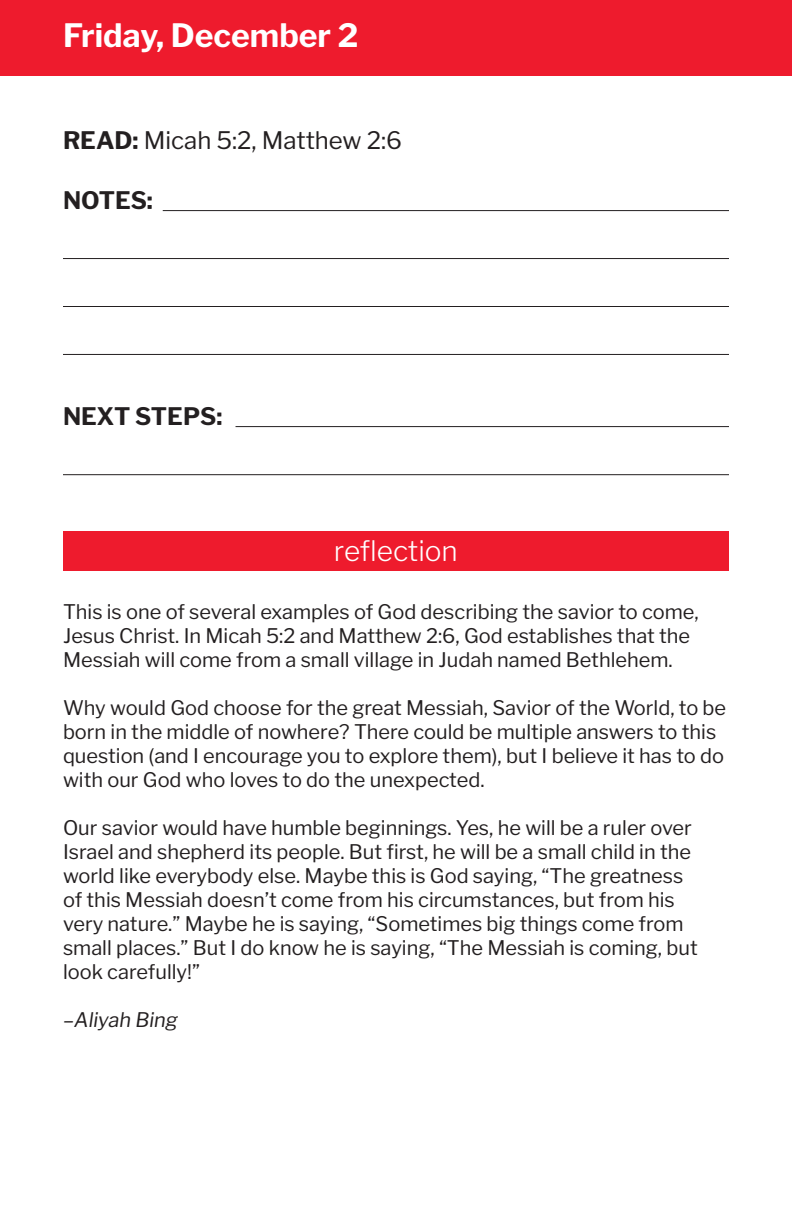
<style>
.page{position:relative;width:792px;height:1224px;background:#fff}
.page>*{position:absolute;margin:0;border:0;box-sizing:border-box;transform-origin:0 0}
.t1{font:700 32px "Libre Franklin";color:#fff}
.t2{font:300 28px "Libre Franklin";color:#fff}
.t3{font:24px "Libre Franklin";color:#231f20}
.t4{font:700 24px "Libre Franklin";color:#231f20}
.t5{font:20px/24px "Libre Franklin";color:#231f20}
.t6{font:italic 20px "Libre Franklin";color:#231f20}
.s1{font-weight:700}
</style>
<div class="page">
<div style="left:0;top:0;width:792px;height:76px;background:#ee1b2d"></div>
<div style="left:63px;top:531px;width:666px;height:40px;background:#ee1b2d"></div>
<hr style="left:163px;top:210px;width:566px;height:1px;background:#231f20">
<hr style="left:236px;top:426px;width:493px;height:1px;background:#231f20">
<hr style="left:63px;top:258px;width:666px;height:1px;background:#231f20">
<hr style="left:63px;top:306px;width:666px;height:1px;background:#231f20">
<hr style="left:63px;top:354px;width:666px;height:1px;background:#231f20">
<hr style="left:63px;top:474px;width:666px;height:1px;background:#231f20">
<p class="t1" style="left:63px;top:11px;width:297px">Friday, December 2</p>
<p class="t3" style="left:63px;top:122px;width:341px"><span class="s1">READ:</span> Micah 5:2, Matthew 2:6</p>
<p class="t4" style="left:63px;top:182px;width:91px">NOTES:</p>
<p class="t4" style="left:63px;top:398px;width:161px">NEXT STEPS:</p>
<p class="t2" style="left:334px;top:529px;width:125px">reflection</p>
<p class="t5" style="left:63px;top:597px;width:637px">This is one of several examples of God describing the savior to come,<br>Jesus Christ. In Micah 5:2 and Matthew 2:6, God establishes that the<br>Messiah will come from a small village in Judah named Bethlehem.</p>
<p class="t5" style="left:63px;top:693px;width:665px">Why would God choose for the great Messiah, Savior of the World, to be born in the middle of nowhere? There could be multiple answers to this question (and I encourage you to explore them), but I believe it has to do with our God who loves to do the unexpected.</p>
<p class="t5" style="left:63px;top:813px;width:630px;text-align:justify">Our savior would have humble beginnings. Yes, he will be a ruler over Israel and shepherd its people. But first, he will be a small child in the world like everybody else. Maybe this is God saying, “The greatness</p>
<p class="t5" style="left:63px;top:885px;width:613px">of this Messiah doesn’t come from his circumstances, but from his</p>
<p class="t5" style="left:63px;top:909px;width:636px">very nature.” Maybe he is saying, “Sometimes big things come from small places.” But I do know he is saying, “The Messiah is coming, but look carefully!”</p>
<p class="t6" style="left:63px;top:1004px;width:117px">–Aliyah Bing</p>
</div>
